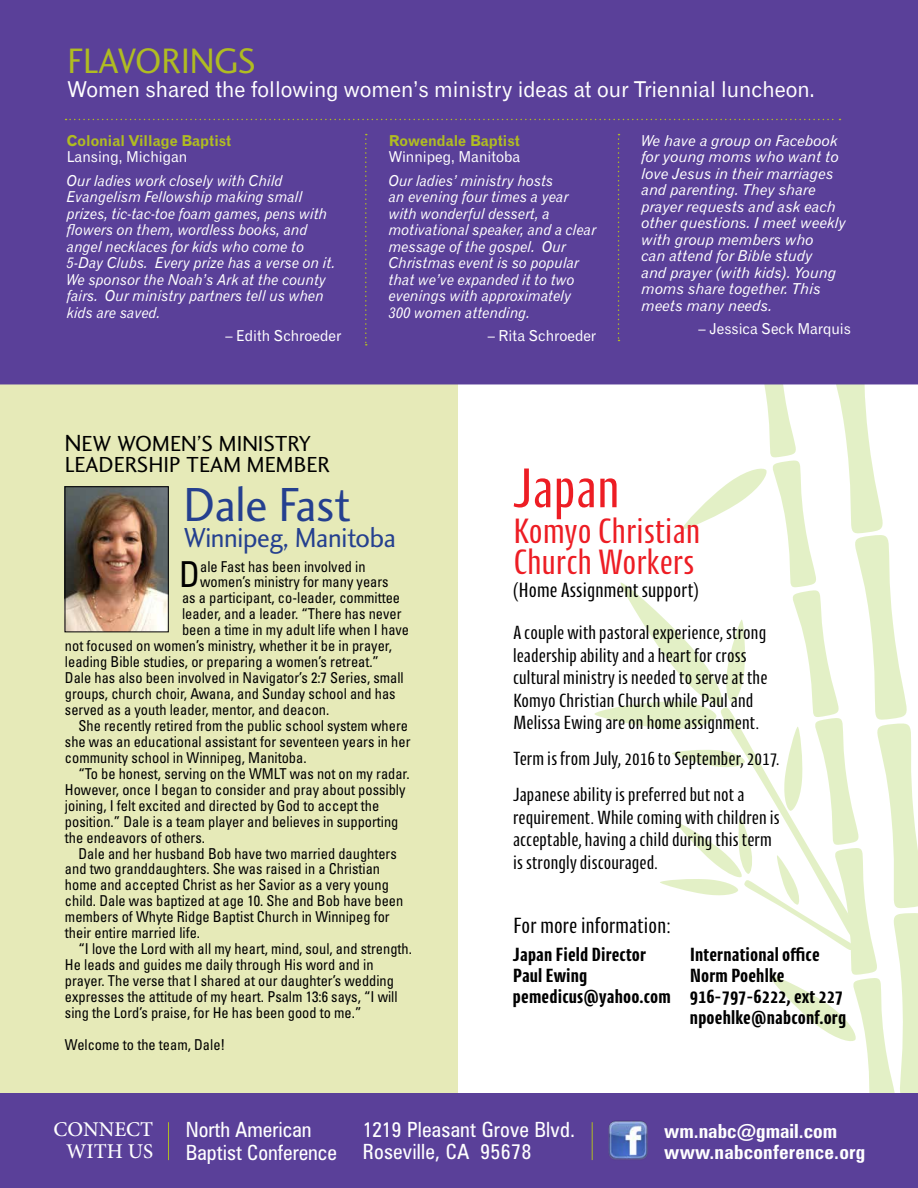
<style>
.page{position:relative;width:918px;height:1188px;background:#fff}
.page>*{position:absolute;margin:0;border:0;box-sizing:border-box;transform-origin:0 0}
.t1{font:57.15px "Cantiga Cnd";color:#ed1d24}
.t2{font:49.5px "Charlotte Sans Book Plain";letter-spacing:-.01em;color:#25408f;scale:.95 1}
.t3{font:36.6px "Charlotte Sans Book Plain";color:#b0bc22;scale:.96 1}
.t4{font:36px/31.5px "Cantiga Cnd";color:#ed1d24}
.t5{font:condensed 35.85px "Univers";color:#000;scale:.96 1}
.t6{font:28.5px "Charlotte Sans Book Plain";letter-spacing:-.01em;color:#25408f;scale:.95 1}
.t7{font:22.5px/21px "Charlotte Sans Book Plain";color:#000}
.t8{font:22.5px "Cantiga Cnd";color:#000}
.t9{font:21.75px "Gothic 720 BT Roman B";color:#fff;scale:.96 1}
.t10{font:condensed 21px/22.5px "Zurich BT";color:#fff}
.t11{font:21px "Cantiga Cnd";color:#000}
.t12{font:500 21px/22.5px "Minion Pro";color:#fff;text-align:right}
.t13{font:19.5px/22.5px "Cantiga Cnd";color:#000}
.t14{font:700 19.5px/21px "Cantiga Cnd";color:#000}
.t15{font:700 condensed 19.5px/21px "Zurich BT";letter-spacing:.01em;color:#fff}
.t16{font:condensed 15px "Univers";color:#000;scale:.96 1}
.t17{font:15px/16.5px "Gothic 720 BT Italic B";color:#fff;scale:.96 1}
.t18{font:15px/16.5px "Gothic 720 BT Italic B";color:#fff}
.t19{font:15px "Gothic 720 BT Roman B";color:#fff;scale:.96 1}
.t20{font:15px "Gothic 720 BT Bold B";color:#b0bc22;scale:.96 1}
.s1{font-size:24.15px}
</style>
<div class="page">
<div style="left:0;top:348px;width:458px;height:766px;background:#e6eab8"></div>
<img style="left:67px;top:489px;width:100px;height:141px">
<div style="left:65px;top:487px;width:104px;height:145px;border:1px solid #000"></div>
<div style="left:0;top:0;width:918px;height:384px;background:#5a4099"></div>
<svg style="left:365px;top:134px;width:2px;height:212px"></svg>
<svg style="left:66px;top:119px;width:774px;height:1px"></svg>
<svg style="left:594px;top:134px;width:324px;height:959px"></svg>
<div style="left:0;top:1093px;width:918px;height:95px;background:#5a4099"></div>
<hr style="left:168px;top:1122px;width:1px;height:38px;background:#b0bc22">
<hr style="left:592px;top:1122px;width:1px;height:38px;background:#b0bc22">
<img style="left:608px;top:1120px;width:40px;height:40px">
<h3 class="t3" style="left:68px;top:39px;width:198px">FLAVORINGS</h3>
<h3 class="t9" style="left:68px;top:76px;width:780px">Women shared the following women’s ministry ideas at our Triennial luncheon.</h3>
<p class="t20" style="left:389px;top:131px;width:138px">Rowendale Baptist</p>
<p class="t19" style="left:389px;top:148px;width:139px">Winnipeg, Manitoba</p>
<p class="t17" style="left:389px;top:172px;width:218px">Our ladies’ ministry hosts<br>an evening four times a year with wonderful dessert, a motivational speaker, and a clear message of the gospel. Our<br>Christmas event is so popular that we’ve expanded it to two evenings with approximately<br>300 women attending.</p>
<p class="t19" style="left:488px;top:326px;width:114px">– Rita Schroeder</p>
<p class="t20" style="left:67px;top:131px;width:173px">Colonial Village Baptist</p>
<p class="t19" style="left:67px;top:148px;width:127px">Lansing, Michigan</p>
<p class="t17" style="left:67px;top:172px;width:281px">Our ladies work closely with Child Evangelism Fellowship making small prizes, tic-tac-toe foam games, pens with flowers on them, wordless books, and angel necklaces for kids who come to 5-Day Clubs. Every prize has a verse on it.<br>We sponsor the Noah’s Ark at the county fairs. Our ministry partners tell us when kids are saved.</p>
<p class="t19" style="left:225px;top:326px;width:122px">– Edith Schroeder</p>
<p class="t18" style="left:642px;top:132px;width:206px">We have a group on Facebook for young moms who want to love Jesus in their marriages and parenting. They share prayer requests and ask each other questions. I meet weekly with group members who<br>can attend for Bible study<br>and prayer (with kids). Young moms share together. This meets many needs.</p>
<p class="t19" style="left:698px;top:320px;width:160px">– Jessica Seck Marquis</p>
<h3 class="t7" style="left:65px;top:433px;width:267px"><span class="s1">N</span>EW WOMEN’S MINISTRY<br>LEADERSHIP TEAM MEMBER</h3>
<h2 class="t2" style="left:184px;top:475px;width:178px">Dale Fast</h2>
<h3 class="t6" style="left:184px;top:520px;width:225px">Winnipeg, Manitoba</h3>
<h3 class="t5" style="left:179px;top:552px;width:23px">D</h3>
<p class="t16" style="left:200px;top:557px;width:174px">ale Fast has been involved in</p>
<p class="t16" style="left:200px;top:572px;width:198px">women’s ministry for many years</p>
<p class="t16" style="left:182px;top:588px;width:229px">as a participant, co-leader, committee</p>
<p class="t16" style="left:182px;top:604px;width:230px">leader, and a leader. “There has never</p>
<p class="t16" style="left:182px;top:620px;width:238px">been a time in my adult life when I have</p>
<p class="t16" style="left:65px;top:636px;width:342px">not focused on women’s ministry, whether it be in prayer,</p>
<p class="t16" style="left:65px;top:652px;width:329px">leading Bible studies, or preparing a women’s retreat.”</p>
<p class="t16" style="left:65px;top:668px;width:354px">Dale has also been involved in Navigator’s 2:7 Series, small</p>
<p class="t16" style="left:65px;top:684px;width:346px">groups, church choir, Awana, and Sunday school and has</p>
<p class="t16" style="left:65px;top:700px;width:277px">served as a youth leader, mentor, and deacon.</p>
<p class="t16" style="left:78px;top:716px;width:345px">She recently retired from the public school system where</p>
<p class="t16" style="left:65px;top:732px;width:361px">she was an educational assistant for seventeen years in her</p>
<p class="t16" style="left:65px;top:748px;width:253px">community school in Winnipeg, Manitoba.</p>
<p class="t16" style="left:78px;top:764px;width:346px">“To be honest, serving on the WMLT was not on my radar.</p>
<p class="t16" style="left:65px;top:780px;width:356px">However, once I began to consider and pray about possibly</p>
<p class="t16" style="left:65px;top:796px;width:329px">joining, I felt excited and directed by God to accept the</p>
<p class="t16" style="left:65px;top:812px;width:349px">position.” Dale is a team player and believes in supporting</p>
<p class="t16" style="left:65px;top:828px;width:147px">the endeavors of others.</p>
<p class="t16" style="left:78px;top:844px;width:333px">Dale and her husband Bob have two married daughters</p>
<p class="t16" style="left:65px;top:860px;width:330px">and two granddaughters. She was raised in a Christian</p>
<p class="t16" style="left:65px;top:876px;width:339px">home and accepted Christ as her Savior as a very young</p>
<p class="t16" style="left:65px;top:892px;width:354px">child. Dale was baptized at age 10. She and Bob have been</p>
<p class="t16" style="left:65px;top:908px;width:340px">members of Whyte Ridge Baptist Church in Winnipeg for</p>
<p class="t16" style="left:65px;top:923px;width:142px">their entire married life.</p>
<p class="t16" style="left:78px;top:939px;width:349px">“I love the Lord with all my heart, mind, soul, and strength.</p>
<p class="t16" style="left:65px;top:955px;width:323px">He leads and guides me daily through His word and in</p>
<p class="t16" style="left:65px;top:971px;width:344px">prayer. The verse that I shared at our daughter’s wedding</p>
<p class="t16" style="left:65px;top:987px;width:348px">expresses the attitude of my heart. Psalm 13:6 says, “I will</p>
<p class="t16" style="left:65px;top:1003px;width:310px">sing the Lord’s praise, for He has been good to me.”</p>
<p class="t16" style="left:65px;top:1035px;width:169px">Welcome to the team, Dale!</p>
<h1 class="t1" style="left:513px;top:452px;width:109px">Japan</h1>
<h3 class="t4" style="left:513px;top:514px;width:189px">Komyo Christian<br>Church Workers</h3>
<h3 class="t11" style="left:513px;top:577px;width:188px">(Home Assignment support)</h3>
<h3 class="t13" style="left:513px;top:621px;width:256px">A couple with pastoral experience, strong leadership ability and a heart for cross cultural ministry is needed to serve at the Komyo Christian Church while Paul and Melissa Ewing are on home assignment.</h3>
<h3 class="t13" style="left:513px;top:740px;width:268px;line-height:36px">Term is from July, 2016 to September, 2017.<br>Japanese ability is preferred but not a</h3>
<h3 class="t13" style="left:513px;top:806px;width:268px">requirement. While coming with children is acceptable, having a child during this term is strongly discouraged.</h3>
<h3 class="t8" style="left:513px;top:911px;width:160px">For more information:</h3>
<h3 class="t14" style="left:513px;top:943px;width:160px">Japan Field Director<br>Paul Ewing pemedicus@yahoo.com</h3>
<h3 class="t14" style="left:690px;top:943px;width:158px">International office<br>Norm Poehlke<br>916-797-6222, ext 227 npoehlke@nabconf.org</h3>
<h3 class="t12" style="left:53px;top:1118px;width:101px">CONNECT<br>WITH US</h3>
<h3 class="t10" style="left:186px;top:1118px;width:153px">North American<br>Baptist Conference</h3>
<h3 class="t10" style="left:363px;top:1118px;width:214px">1219 Pleasant Grove Blvd.<br>Roseville, CA 95678</h3>
<h3 class="t15" style="left:664px;top:1120px;width:203px">wm.nabc@gmail.com www.nabconference.org</h3>
</div>
